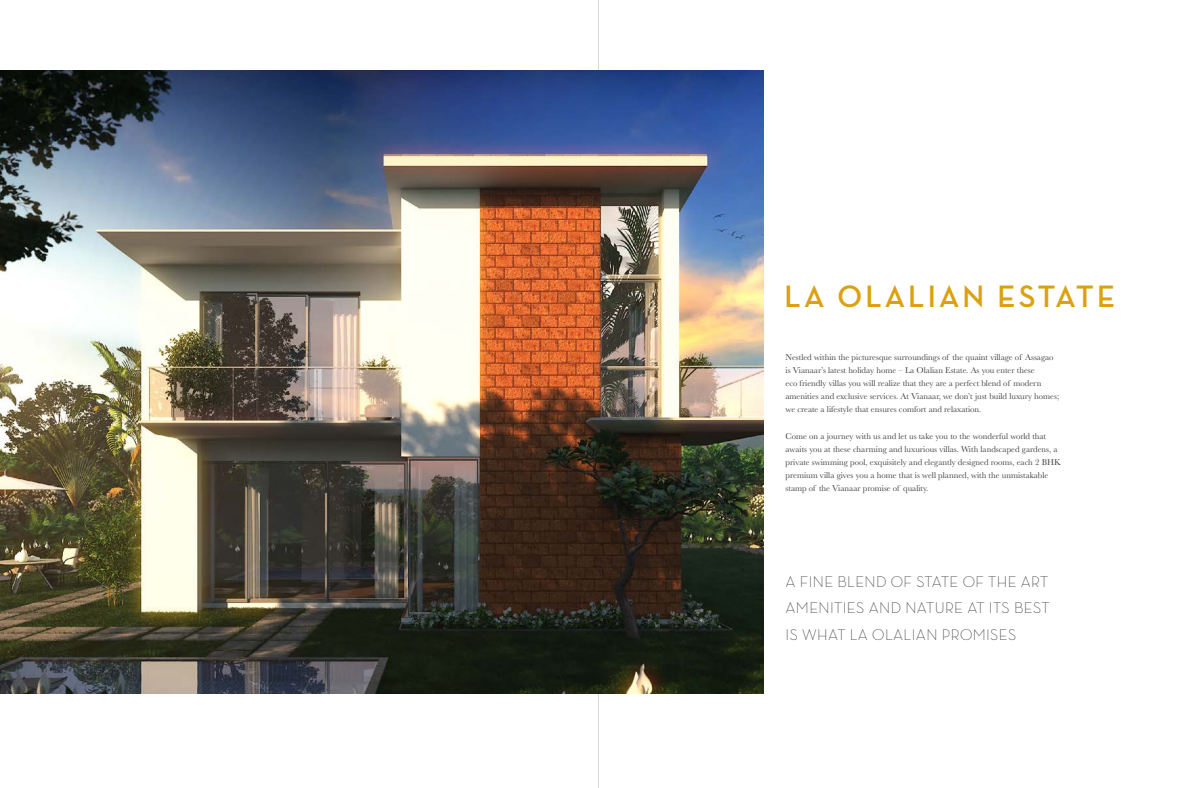
<style>
.page{position:relative;width:1197px;height:788px;background:#fff}
.page>*{position:absolute;margin:0;border:0;box-sizing:border-box;transform-origin:0 0}
.t1{font:700 31.5px "Neutra Disp";letter-spacing:.1em;color:#dba111}
.t2{font:300 15.75px/26.2px "Neutra Disp";letter-spacing:.025em;color:#414042;text-align:justify}
.t3{font:8.75px/13.1px "Baskerville";color:#414042}
</style>
<div class="page">
<hr style="left:598px;top:0;width:1px;height:788px;background:#d7d9da">
<img style="left:0;top:71px;width:764px;height:622px">
<h1 class="t1" style="left:785px;top:279px;width:162px">LA OLALIAN</h1>
<h1 class="t1" style="left:998px;top:279px;width:119px">ESTATE</h1>
<p class="t3" style="left:786px;top:350px;width:275px">Nestled within the picturesque surroundings of the quaint village of Assagao is Vianaar’s latest holiday home – La Olalian Estate. As you enter these<br>eco friendly villas you will realize that they are a perfect blend of modern amenities and exclusive services. At Vianaar, we don’t just build luxury homes; we create a lifestyle that ensures comfort and relaxation.</p>
<p class="t3" style="left:786px;top:429px;width:277px">Come on a journey with us and let us take you to the wonderful world that awaits you at these charming and luxurious villas. With landscaped gardens, a private swimming pool, exquisitely and elegantly designed rooms, each 2 BHK premium villa gives you a home that is well planned, with the unmistakable stamp of the Vianaar promise of quality.</p>
<h2 class="t2" style="left:786px;top:568px;width:266px">A FINE BLEND OF STATE OF THE ART AMENITIES AND NATURE AT ITS BEST IS WHAT LA OLALIAN</h2>
<h2 class="t2" style="left:942px;top:621px;width:76px">PROMISES</h2>
</div>
